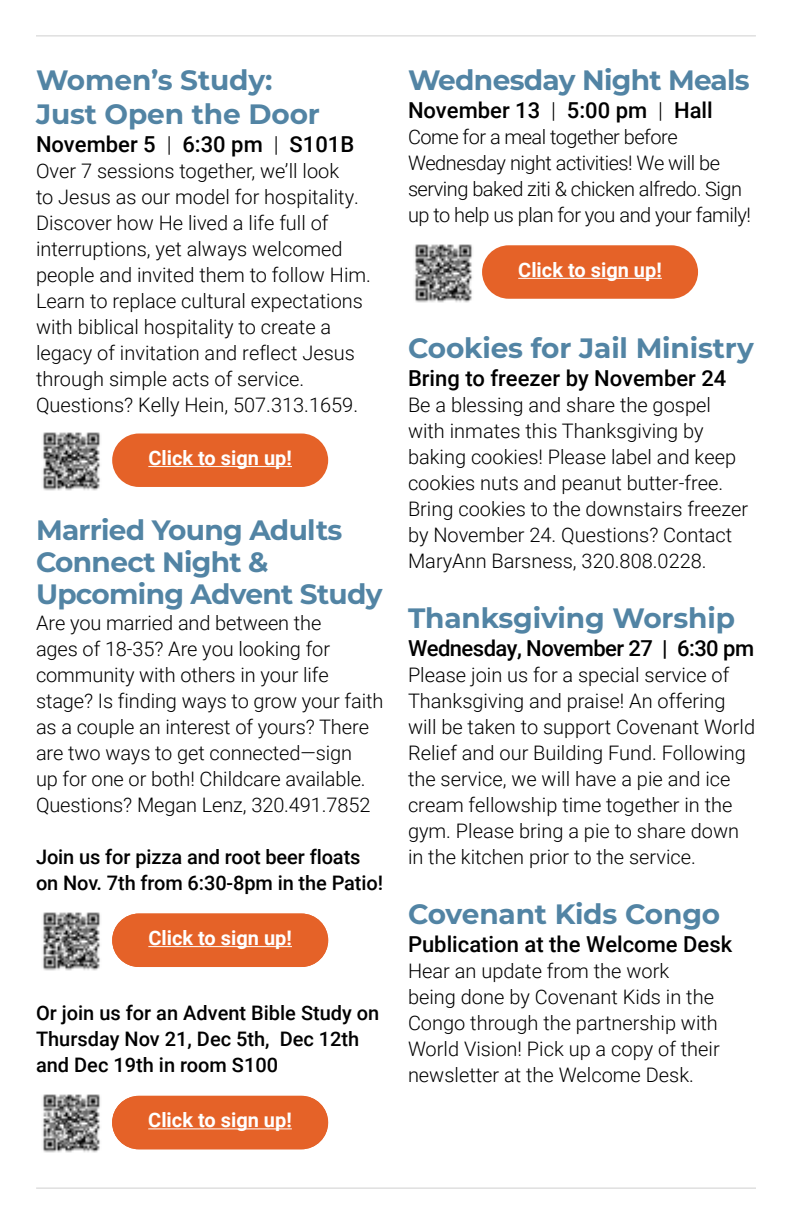
<style>
.page{position:relative;width:792px;height:1224px;background:#fff}
.page>*{position:absolute;margin:0;border:0;box-sizing:border-box;transform-origin:0 0}
.t1{font:700 28px/32px "Montserrat";letter-spacing:-.02em;color:#5284a4}
.t2{font:500 22px "Roboto";color:#000}
.t3{font:500 22px "Roboto";letter-spacing:-.025em;color:#000}
.t4{font:700 22px "Roboto";color:#fff}
.t5{font:300 20px/26px "Roboto";color:#000}
.t6{font:500 20px/26px "Roboto";color:#000}
.t7{font:300 20px/26px "Roboto";letter-spacing:-.025em;color:#000}
.t8{font:700 20px "Roboto";color:#fff}
.s1{font-weight:300}
</style>
<div class="page">
<hr style="left:36px;top:36px;width:720px;height:1px;background:#000">
<hr style="left:36px;top:1188px;width:720px;height:1px;background:#000">
<img style="left:42px;top:912px;width:58px;height:59px">
<img style="left:42px;top:432px;width:58px;height:59px">
<div style="left:112px;top:434px;width:216px;height:53px;background:#e56228;border-radius:27px"></div>
<hr style="left:148px;top:466px;width:144px;height:1px;background:#fff">
<img style="left:42px;top:1094px;width:58px;height:59px">
<img style="left:414px;top:244px;width:58px;height:59px">
<div style="left:482px;top:245px;width:216px;height:54px;background:#e56228;border-radius:27px"></div>
<hr style="left:518px;top:278px;width:144px;height:1px;background:#fff">
<div style="left:112px;top:914px;width:216px;height:53px;background:#e56228;border-radius:27px"></div>
<hr style="left:148px;top:946px;width:144px;height:1px;background:#fff">
<div style="left:112px;top:1096px;width:216px;height:53px;background:#e56228;border-radius:27px"></div>
<hr style="left:148px;top:1128px;width:144px;height:1px;background:#fff">
<h1 class="t1" style="left:36px;top:61px;width:286px;line-height:34px">Women’s Study:<br>Just Open the Door</h1>
<p class="t2" style="left:36px;top:128px;width:320px">November 5 <span class="s1">|</span> 6:30 pm <span class="s1">|</span> S101B</p>
<p class="t5" style="left:36px;top:157px;width:337px">Over 7 sessions together, we’ll look<br>to Jesus as our model for hospitality.<br>Discover how He lived a life full of interruptions, yet always welcomed people and invited them to follow Him.<br>Learn to replace cultural expectations with biblical hospitality to create a legacy of invitation and reflect Jesus through simple acts of service.<br>Questions? Kelly Hein, 507.313.1659.</p>
<p class="t8" style="left:148px;top:444px;width:145px">Click to sign up!</p>
<h1 class="t1" style="left:36px;top:512px;width:348px">Married Young Adults<br>Connect Night &amp;<br>Upcoming Advent Study</h1>
<p class="t5" style="left:36px;top:609px;width:349px">Are you married and between the<br>ages of 18-35? Are you looking for community with others in your life stage? Is finding ways to grow your faith as a couple an interest of yours? There are two ways to get connected—sign<br>up for one or both! Childcare available.<br>Questions? Megan Lenz, 320.491.7852</p>
<p class="t6" style="left:36px;top:843px;width:349px">Join us for pizza and root beer floats on Nov. 7th from 6:30-8pm in the Patio!</p>
<p class="t8" style="left:148px;top:924px;width:145px">Click to sign up!</p>
<p class="t4" style="left:141px;top:924px;width:159px">Scan to sign up!</p>
<p class="t6" style="left:36px;top:999px;width:345px">Or join us for an Advent Bible Study on<br>Thursday Nov 21, Dec 5th, Dec 12th and Dec 19th in room S100</p>
<p class="t8" style="left:148px;top:1106px;width:145px">Click to sign up!</p>
<p class="t4" style="left:141px;top:1106px;width:159px">Scan to sign up!</p>
<h1 class="t1" style="left:408px;top:62px;width:343px">Wednesday Night Meals</h1>
<p class="t2" style="left:408px;top:94px;width:306px">November 13 <span class="s1">|</span> 5:00 pm <span class="s1">|</span> Hall</p>
<p class="t7" style="left:408px;top:123px;width:344px">Come for a meal together before Wednesday night activities! We will be serving baked ziti &amp; chicken alfredo. Sign up to help us plan for you and your family!</p>
<p class="t8" style="left:518px;top:256px;width:145px">Click to sign up!</p>
<h1 class="t1" style="left:408px;top:330px;width:347px">Cookies for Jail Ministry</h1>
<p class="t2" style="left:408px;top:362px;width:320px">Bring to freezer by November 24</p>
<p class="t5" style="left:408px;top:391px;width:342px">Be a blessing and share the gospel with inmates this Thanksgiving by baking cookies! Please label and keep cookies nuts and peanut butter-free.<br>Bring cookies to the downstairs freezer by November 24. Questions? Contact MaryAnn Barsness, 320.808.0228.</p>
<h1 class="t1" style="left:408px;top:600px;width:329px">Thanksgiving Worship</h1>
<p class="t3" style="left:408px;top:632px;width:348px">Wednesday, November 27 | 6:30 pm</p>
<p class="t5" style="left:408px;top:661px;width:349px">Please join us for a special service of Thanksgiving and praise! An offering will be taken to support Covenant World Relief and our Building Fund. Following the service, we will have a pie and ice cream fellowship time together in the gym. Please bring a pie to share down in the kitchen prior to the service.</p>
<h1 class="t1" style="left:408px;top:896px;width:314px">Covenant Kids Congo</h1>
<p class="t2" style="left:408px;top:928px;width:326px">Publication at the Welcome Desk</p>
<p class="t5" style="left:408px;top:957px;width:313px">Hear an update from the work being done by Covenant Kids in the<br>Congo through the partnership with<br>World Vision! Pick up a copy of their newsletter at the Welcome Desk.</p>
</div>
